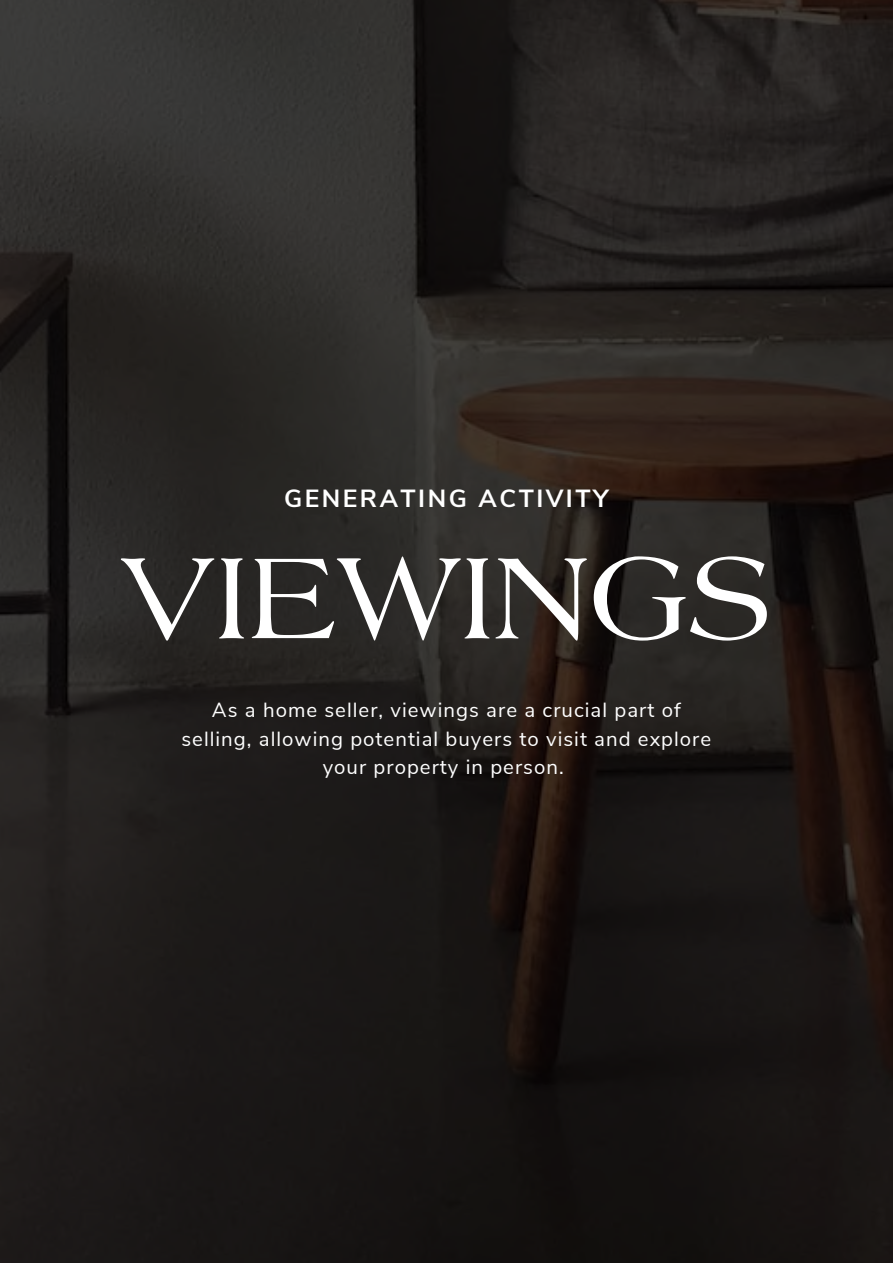
<style>
.page{position:relative;width:893px;height:1264px;background:#fff}
.page>*{position:absolute;margin:0;border:0;box-sizing:border-box;transform-origin:0 0}
.t1{font:123.75px "Laguna";color:#fff}
.t2{font:700 24.75px "Nunito Sans";letter-spacing:.1em;color:#fff}
.t3{font:20.4px/28.5px "Nunito Sans";letter-spacing:.05em;color:#fff;text-align:center}
</style>
<div class="page">
<img style="left:0;top:0;width:892px;height:1262px">
<p class="t2" style="left:284px;top:481px;width:326px">GENERATING ACTIVITY</p>
<h1 class="t1" style="left:121px;top:548px;width:653px">VIEWINGS</h1>
<p class="t3" style="left:181px;top:696px;width:531px">As a home seller, viewings are a crucial part of selling, allowing potential buyers to visit and explore your property in person.</p>
</div>
